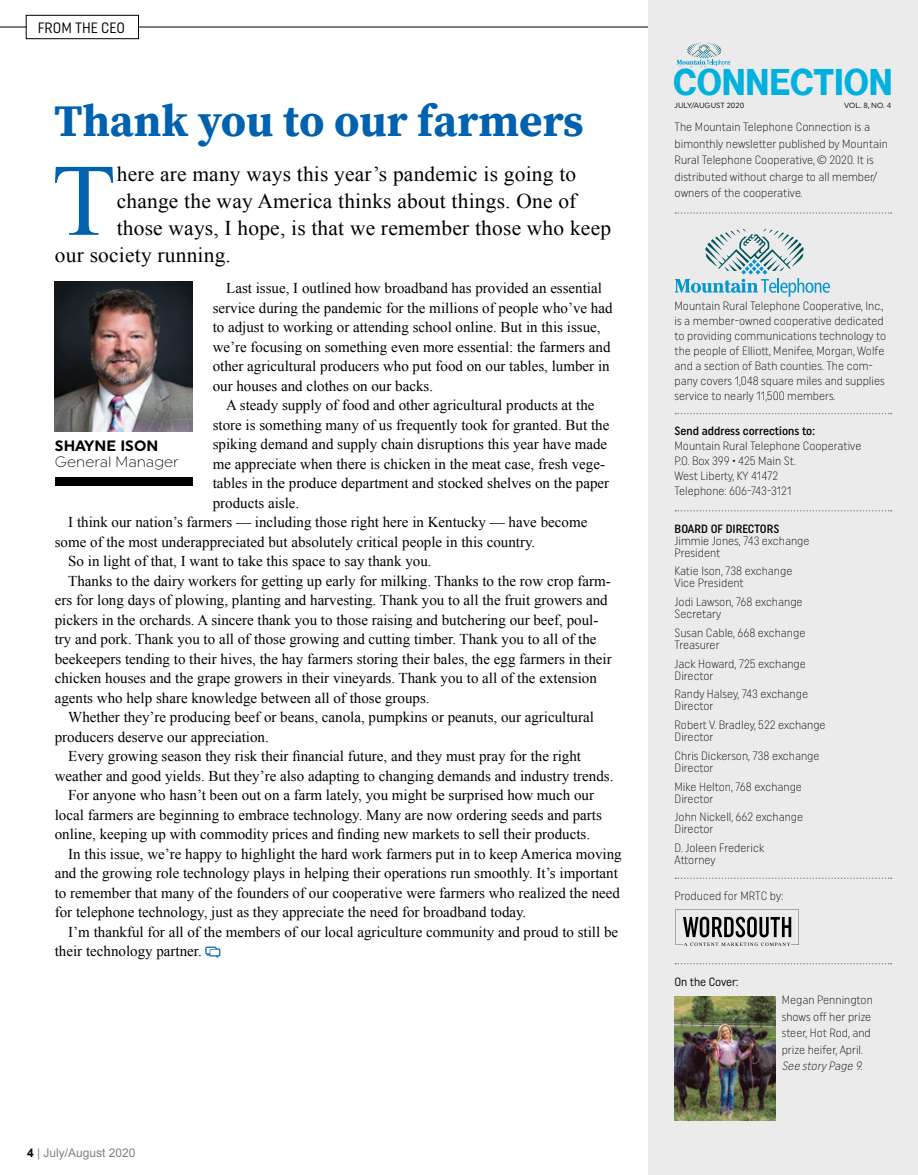
<style>
.page{position:relative;width:918px;height:1175px;background:#fff}
.page>*{position:absolute;margin:0;border:0;box-sizing:border-box;transform-origin:0 0}
.t1{font:102.6px "Times New Roman";color:#0061af}
.t2{font:700 45px "Source Serif Pro";color:#0061af}
.t3{font:36.15px "N Haas Grotesk DS Pro 75 Bd";letter-spacing:.015em;color:#00b1e0;scale:.9 1}
.t4{font:21px "Times New Roman";letter-spacing:.01em;color:#000}
.t5{font:15px/19.5px "Times New Roman";color:#000}
.t6{font:300 15px "Uniform";color:#000}
.t7{font:15px "Uniform Condensed";color:#000}
.t8{font:700 15px "Uniform";color:#000}
.t9{font:300 12px/12px "Uniform Condensed";color:#000}
.t10{font:500 12px "Uniform Condensed";color:#000}
.t11{font:12px "Arial";color:#808285}
.t12{font:italic 300 12px "Uniform Condensed";color:#000}
.t13{font:12px "Uniform Condensed";letter-spacing:-.01em;color:#000}
.t14{font:7.5px "Uniform";color:#000}
.s1{font-weight:700;color:#000}
</style>
<div class="page">
<img style="left:55px;top:281px;width:138px;height:150px">
<div style="left:26px;top:15px;width:113px;height:24px;border:1px solid #000"></div>
<svg style="left:0;top:27px;width:26px;height:1px"></svg>
<hr style="left:139px;top:27px;width:510px;height:1px;background:#000">
<div style="left:648px;top:0;width:270px;height:1174px;background:#ebebec"></div>
<svg style="left:675px;top:212px;width:216px;height:2px"></svg>
<svg style="left:675px;top:413px;width:216px;height:1px"></svg>
<svg style="left:675px;top:877px;width:216px;height:2px"></svg>
<svg style="left:675px;top:963px;width:216px;height:1px"></svg>
<div style="left:55px;top:477px;width:138px;height:8px;background:#000"></div>
<svg style="left:675px;top:229px;width:155px;height:68px"></svg>
<svg style="left:675px;top:510px;width:216px;height:1px"></svg>
<svg style="left:675px;top:909px;width:124px;height:37px"></svg>
<img style="left:675px;top:996px;width:100px;height:124px">
<svg style="left:677px;top:43px;width:53px;height:23px"></svg>
<p class="t7" style="left:38px;top:19px;width:89px">FROM THE CEO</p>
<h2 class="t2" style="left:54px;top:90px;width:531px">Thank you to our farmers</h2>
<h1 class="t1" style="left:52px;top:131px;width:65px">T</h1>
<h3 class="t4" style="left:117px;top:160px;width:461px">here are many ways this year’s pandemic is going to</h3>
<h3 class="t4" style="left:117px;top:187px;width:461px">change the way America thinks about things. One of</h3>
<h3 class="t4" style="left:117px;top:214px;width:496px">those ways, I hope, is that we remember those who keep</h3>
<h3 class="t4" style="left:55px;top:241px;width:178px">our society running.</h3>
<p class="t5" style="left:213px;top:278px;width:401px;text-indent:14px">Last issue, I outlined how broadband has provided an essential service during the pandemic for the millions of people who’ve had to adjust to working or attending school online. But in this issue, we’re focusing on something even more essential: the farmers and other agricultural producers who put food on our tables, lumber in our houses and clothes on our backs.</p>
<p class="t5" style="left:226px;top:395px;width:370px">A steady supply of food and other agricultural products at the</p>
<p class="t5" style="left:213px;top:414px;width:398px">store is something many of us frequently took for granted. But the</p>
<p class="t5" style="left:213px;top:434px;width:396px">spiking demand and supply chain disruptions this year have made</p>
<p class="t5" style="left:213px;top:453px;width:394px">me appreciate when there is chicken in the meat case, fresh vege-</p>
<p class="t5" style="left:213px;top:473px;width:398px">tables in the produce department and stocked shelves on the paper</p>
<p class="t5" style="left:213px;top:492px;width:88px">products aisle.</p>
<p class="t5" style="left:68px;top:512px;width:521px">I think our nation’s farmers — including those right here in Kentucky — have become</p>
<p class="t5" style="left:55px;top:531px;width:482px">some of the most underappreciated but absolutely critical people in this country.</p>
<p class="t5" style="left:68px;top:551px;width:365px">So in light of that, I want to take this space to say thank you.</p>
<p class="t5" style="left:68px;top:570px;width:544px">Thanks to the dairy workers for getting up early for milking. Thanks to the row crop farm-</p>
<p class="t5" style="left:55px;top:590px;width:554px">ers for long days of plowing, planting and harvesting. Thank you to all the fruit growers and</p>
<p class="t5" style="left:55px;top:609px;width:545px">pickers in the orchards. A sincere thank you to those raising and butchering our beef, poul-</p>
<p class="t5" style="left:55px;top:629px;width:543px">try and pork. Thank you to all of those growing and cutting timber. Thank you to all of the</p>
<p class="t5" style="left:55px;top:648px;width:558px">beekeepers tending to their hives, the hay farmers storing their bales, the egg farmers in their</p>
<p class="t5" style="left:55px;top:668px;width:544px">chicken houses and the grape growers in their vineyards. Thank you to all of the extension</p>
<p class="t5" style="left:55px;top:687px;width:376px">agents who help share knowledge between all of those groups.</p>
<p class="t5" style="left:68px;top:707px;width:527px">Whether they’re producing beef or beans, canola, pumpkins or peanuts, our agricultural</p>
<p class="t5" style="left:55px;top:726px;width:216px">producers deserve our appreciation.</p>
<p class="t5" style="left:68px;top:746px;width:514px">Every growing season they risk their financial future, and they must pray for the right</p>
<p class="t5" style="left:55px;top:765px;width:560px">weather and good yields. But they’re also adapting to changing demands and industry trends.</p>
<p class="t5" style="left:68px;top:785px;width:527px">For anyone who hasn’t been out on a farm lately, you might be surprised how much our</p>
<p class="t5" style="left:55px;top:804px;width:549px">local farmers are beginning to embrace technology. Many are now ordering seeds and parts</p>
<p class="t5" style="left:55px;top:824px;width:537px">online, keeping up with commodity prices and finding new markets to sell their products.</p>
<p class="t5" style="left:68px;top:843px;width:555px">In this issue, we’re happy to highlight the hard work farmers put in to keep America moving</p>
<p class="t5" style="left:55px;top:863px;width:565px">and the growing role technology plays in helping their operations run smoothly. It’s important</p>
<p class="t5" style="left:55px;top:882px;width:567px">to remember that many of the founders of our cooperative were farmers who realized the need</p>
<p class="t5" style="left:55px;top:902px;width:473px">for telephone technology, just as they appreciate the need for broadband today.</p>
<p class="t5" style="left:68px;top:921px;width:551px">I’m thankful for all of the members of our local agriculture community and proud to still be</p>
<p class="t5" style="left:55px;top:941px;width:149px">their technology partner.</p>
<p class="t8" style="left:55px;top:436px;width:105px">SHAYNE ISON</p>
<p class="t6" style="left:55px;top:453px;width:125px">General Manager</p>
<p class="t11" style="left:27px;top:1144px;width:110px"><span class="s1">4</span> | July/August 2020</p>
<h3 class="t3" style="left:674px;top:61px;width:245px">CONNECTION</h3>
<p class="t14" style="left:675px;top:101px;width:71px">JULY/AUGUST 2020</p>
<p class="t14" style="left:844px;top:101px;width:49px">VOL. 8, NO. 4</p>
<p class="t9" style="left:675px;top:119px;width:215px;line-height:16.5px">The Mountain Telephone Connection is a bimonthly newsletter published by Mountain Rural Telephone Cooperative, © 2020. It is distributed without charge to all member/ owners of the cooperative.</p>
<p class="t9" style="left:675px;top:298px;width:213px;line-height:15px">Mountain Rural Telephone Cooperative, Inc., is a member-owned cooperative dedicated to providing communications technology to the people of Elliott, Menifee, Morgan, Wolfe and a section of Bath counties. The com&shy;pany covers 1,048 square miles and supplies service to nearly 11,500 members.</p>
<p class="t10" style="left:675px;top:424px;width:142px">Send address corrections to:</p>
<p class="t9" style="left:675px;top:438px;width:188px;line-height:15px">Mountain Rural Telephone Cooperative<br>P.O. Box 399 • 425 Main St.<br>West Liberty, KY 41472<br>Telephone: 606-743-3121</p>
<p class="t10" style="left:675px;top:521px;width:106px">BOARD OF DIRECTORS</p>
<p class="t9" style="left:675px;top:534px;width:136px">Jimmie Jones, 743 exchange<br>President</p>
<p class="t9" style="left:675px;top:565px;width:119px">Katie Ison, 738 exchange<br>Vice President</p>
<p class="t9" style="left:675px;top:595px;width:130px">Jodi Lawson, 768 exchange<br>Secretary</p>
<p class="t9" style="left:675px;top:626px;width:132px">Susan Cable, 668 exchange<br>Treasurer</p>
<p class="t9" style="left:675px;top:657px;width:133px">Jack Howard, 725 exchange<br>Director</p>
<p class="t9" style="left:675px;top:688px;width:135px">Randy Halsey, 743 exchange<br>Director</p>
<p class="t9" style="left:675px;top:718px;width:153px">Robert V. Bradley, 522 exchange<br>Director</p>
<p class="t9" style="left:675px;top:749px;width:147px">Chris Dickerson, 738 exchange<br>Director</p>
<p class="t9" style="left:675px;top:780px;width:129px">Mike Helton, 768 exchange<br>Director</p>
<p class="t9" style="left:675px;top:811px;width:130px">John Nickell, 662 exchange<br>Director</p>
<p class="t9" style="left:675px;top:841px;width:91px">D. Joleen Frederick<br>Attorney</p>
<p class="t9" style="left:675px;top:889px;width:110px">Produced for MRTC by:</p>
<p class="t13" style="left:675px;top:974px;width:65px">On the Cover:</p>
<p class="t9" style="left:782px;top:991px;width:93px;line-height:16.5px">Megan Pennington shows off her prize steer, Hot Rod, and prize heifer, April.</p>
<p class="t12" style="left:782px;top:1058px;width:85px">See story Page 9.</p>
</div>
